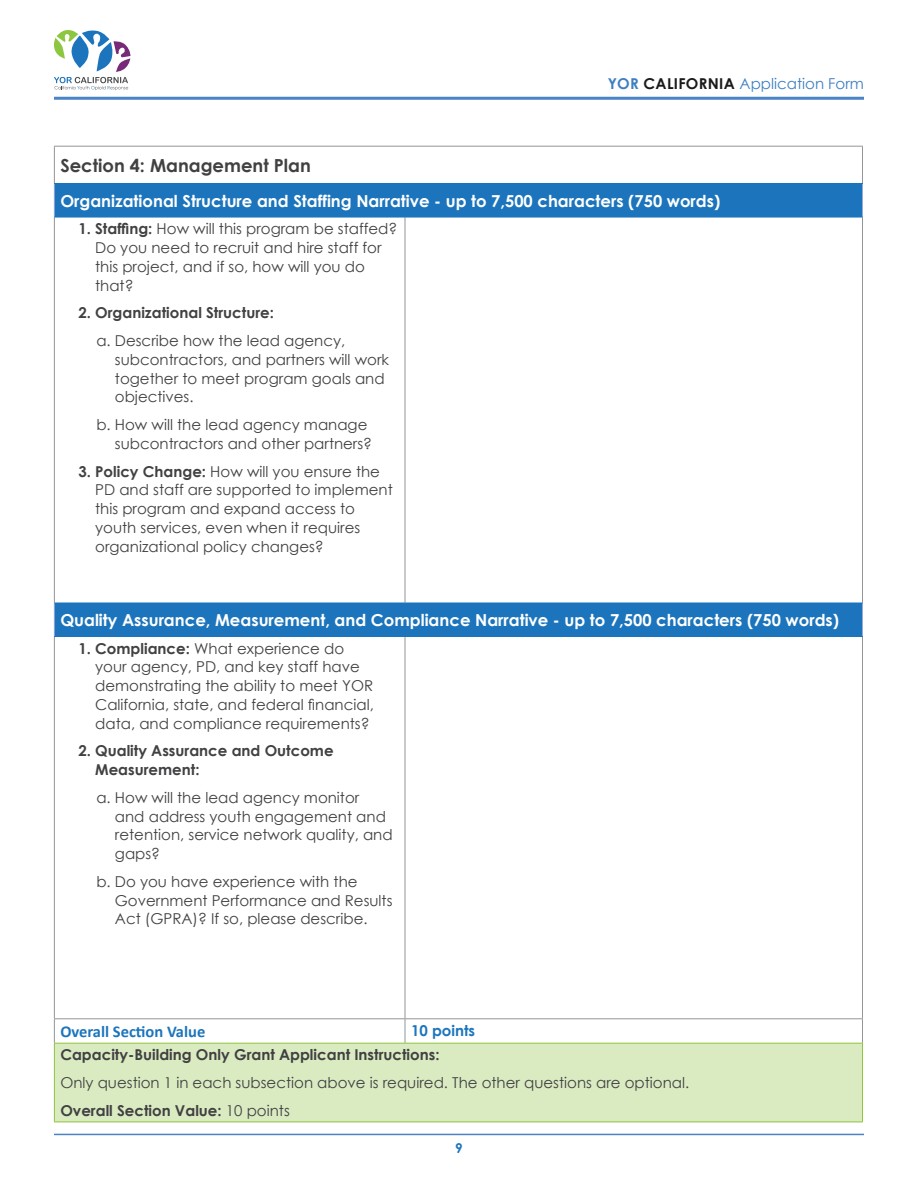
<style>
.page{position:relative;width:918px;height:1188px;background:#fff}
.page>*{position:absolute;margin:0;border:0;box-sizing:border-box;transform-origin:0 0}
.t1{font:700 18px "Century Gothic";color:#414042}
.t2{font:700 16.5px "Century Gothic";color:#fff}
.t3{font:700 16.5px "Calibri";color:#1c75bc}
.t4{font:15px/18.8px "Century Gothic";color:#414042}
.t5{font:700 15px/18.8px "Century Gothic";color:#414042}
.t6{font:15px "Century Gothic";color:#3e7ec1}
.t7{font:700 15px "Century Gothic";color:#1c75bc}
.t8{font:700 13.5px "Century Gothic";color:#1c75bc}
.s1{font-weight:700}
.s2{font-weight:700;color:#1a1a1a}
.s3{font-style:inherit}
</style>
<div class="page">
<hr style="left:54px;top:1134px;width:810px;height:1px;background:#4b83c4">
<svg style="left:54px;top:30px;width:77px;height:60px"></svg>
<hr style="left:54px;top:97px;width:810px;height:3px;background:#4b83c4">
<div style="left:54px;top:184px;width:808px;height:33px;background:#1c75bc"></div>
<div style="left:54px;top:603px;width:808px;height:33px;background:#1c75bc"></div>
<div style="left:54px;top:1043px;width:808px;height:79px;background:#daebc1"></div>
<hr style="left:54px;top:146px;width:351px;height:1px;background:#939598">
<hr style="left:54px;top:147px;width:1px;height:36px;background:#939598">
<hr style="left:405px;top:146px;width:458px;height:1px;background:#939598">
<hr style="left:862px;top:147px;width:1px;height:36px;background:#939598">
<hr style="left:54px;top:217px;width:1px;height:386px;background:#939598">
<hr style="left:405px;top:217px;width:1px;height:386px;background:#939598">
<hr style="left:862px;top:217px;width:1px;height:386px;background:#939598">
<hr style="left:54px;top:637px;width:1px;height:381px;background:#939598">
<hr style="left:405px;top:637px;width:1px;height:381px;background:#939598">
<hr style="left:862px;top:637px;width:1px;height:381px;background:#939598">
<hr style="left:54px;top:1018px;width:351px;height:1px;background:#939598">
<svg style="left:54px;top:1019px;width:1px;height:24px"></svg>
<hr style="left:405px;top:1018px;width:458px;height:1px;background:#939598">
<svg style="left:405px;top:1019px;width:1px;height:24px"></svg>
<svg style="left:862px;top:1019px;width:1px;height:24px"></svg>
<hr style="left:54px;top:183px;width:351px;height:1px;background:#1c75bc">
<hr style="left:405px;top:183px;width:458px;height:1px;background:#1c75bc">
<hr style="left:54px;top:217px;width:351px;height:1px;background:#1c75bc">
<hr style="left:405px;top:217px;width:458px;height:1px;background:#1c75bc">
<hr style="left:54px;top:636px;width:351px;height:1px;background:#1c75bc">
<hr style="left:405px;top:636px;width:458px;height:1px;background:#1c75bc">
<hr style="left:54px;top:184px;width:1px;height:33px;background:#91acda">
<hr style="left:862px;top:184px;width:1px;height:33px;background:#91acda">
<hr style="left:54px;top:603px;width:1px;height:33px;background:#91acda">
<hr style="left:862px;top:603px;width:1px;height:33px;background:#91acda">
<hr style="left:54px;top:1043px;width:351px;height:1px;background:#8dc63f">
<hr style="left:54px;top:1044px;width:1px;height:78px;background:#8dc63f">
<hr style="left:405px;top:1043px;width:458px;height:1px;background:#8dc63f">
<hr style="left:862px;top:1044px;width:1px;height:78px;background:#8dc63f">
<hr style="left:54px;top:1122px;width:351px;height:1px;background:#8dc63f">
<hr style="left:405px;top:1122px;width:458px;height:1px;background:#8dc63f">
<p class="t6" style="left:608px;top:73px;width:258px"><span class="s1">YOR</span> <span class="s2">CALIFORNIA</span> Application Form</p>
<h2 class="t1" style="left:60px;top:151px;width:252px">Section 4: Management Plan</h2>
<h3 class="t2" style="left:60px;top:188px;width:661px">Organizational Structure and Staffing Narrative - up to 7<span class="s3">,</span>50<span class="s3">0 characters</span> (750 words)</h3>
<p class="t4" style="left:95px;top:219px;width:304px;text-indent:-17px"><span class="s1">1. Staffing:</span> How will this program be staffed?<br>Do you need to recruit and hire staff for this project, and if so, how will you do that?</p>
<p class="t4" style="left:96px;top:299px;width:250px;line-height:27.8px;text-indent:-18px"><span class="s1">2. Organizational Structure:<br></span>a. Describe how the lead agency,</p>
<p class="t4" style="left:115px;top:350px;width:276px">subcontractors, and partners will work together to meet program goals and objectives.</p>
<p class="t4" style="left:115px;top:415px;width:259px;text-indent:-19px">b. How will the lead agency manage subcontractors and other partners?</p>
<p class="t4" style="left:95px;top:462px;width:299px;text-indent:-17px"><span class="s1">3. Policy Change:</span> How will you ensure the PD and staff are supported to implement this program and expand access to youth services, even when it requires organizational policy changes?</p>
<h3 class="t2" style="left:60px;top:607px;width:780px">Quality Assurance, Measurement, and Compliance Narrative - up to 7<span class="s3">,</span>50<span class="s3">0 characters</span> (750 words)</h3>
<p class="t4" style="left:95px;top:639px;width:280px;text-indent:-17px"><span class="s1">1. Compliance:</span> What experience do your agency, PD, and key staff have demonstrating the ability to meet YOR California, state, and federal financial, data, and compliance requirements?</p>
<p class="t5" style="left:95px;top:741px;width:240px;text-indent:-17px">2. Quality Assurance and Outcome<br>Measurement:</p>
<p class="t4" style="left:115px;top:788px;width:279px;text-indent:-19px">a. How will the lead agency monitor and address youth engagement and retention, service network quality, and gaps?</p>
<p class="t4" style="left:115px;top:872px;width:279px;text-indent:-19px">b. Do you have experience with the<br>Government Performance and Results<br>Act (GPRA)? If so, please describe.</p>
<p class="t3" style="left:60px;top:1020px;width:146px">Overall Section Value</p>
<p class="t7" style="left:411px;top:1019px;width:66px">10 points</p>
<p class="t4" style="left:60px;top:1041px;width:630px;line-height:27.8px"><span class="s1">Capacity-Building Only Grant Applicant Instructions:<br></span>Only question 1 in each subsection above is required. The other questions are optional.<br><span class="s1">Overall Section Value:</span> 10 points</p>
<p class="t8" style="left:455px;top:1138px;width:9px">9</p>
</div>
